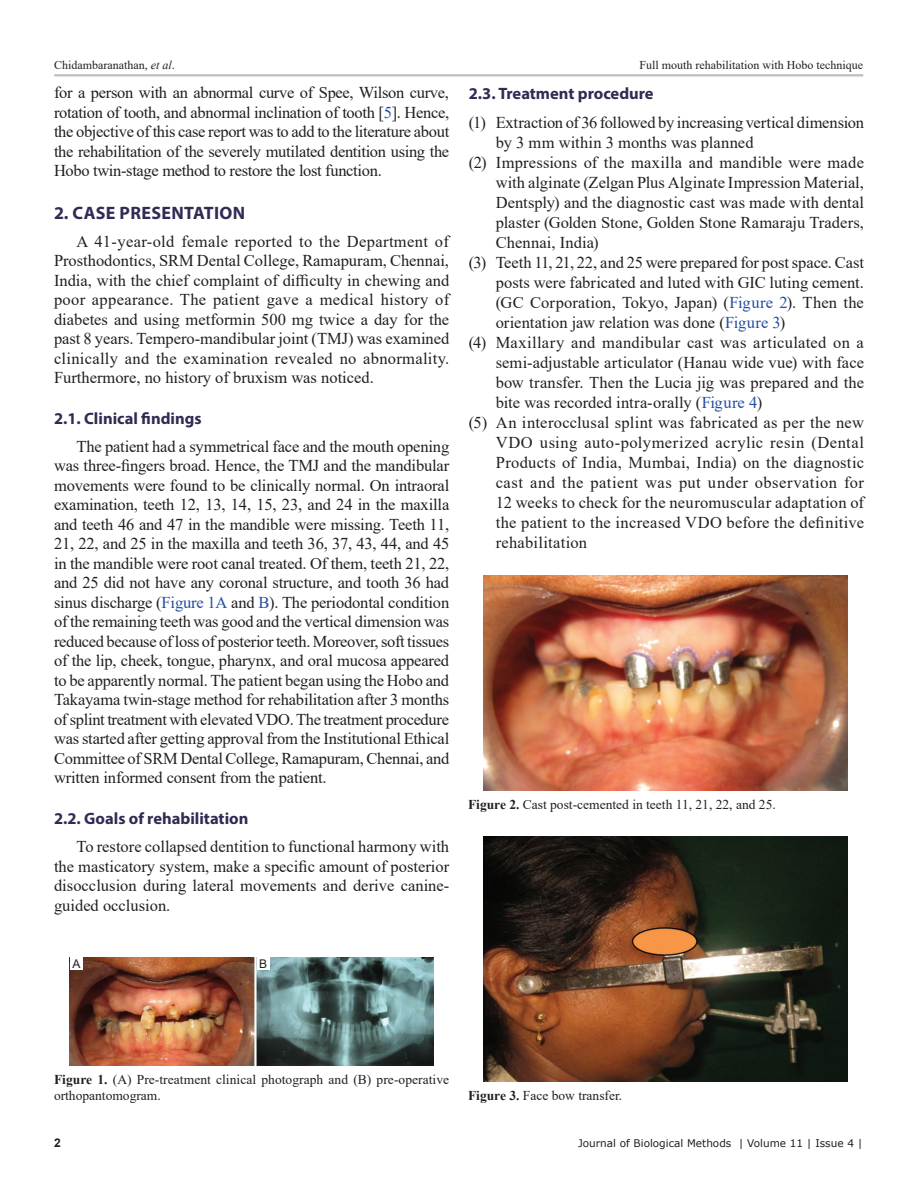
<style>
.page{position:relative;width:918px;height:1188px;background:#fff}
.page>*{position:absolute;margin:0;border:0;box-sizing:border-box;transform-origin:0 0}
.t1{font:700 18px "Myriad Pro";letter-spacing:.02em;color:#312b54}
.TX{font:16.5px/19.5px "Times New Roman";letter-spacing:-.005em;color:#231f20;text-align:justify}
.L{font:16.5px/20px "Times New Roman";color:#231f20;text-align:justify}
.t2{font:700 16.5px "Myriad Pro";color:#312b54}
.FGC{font:13.5px/16.5px "Times New Roman";color:#231f20}
.t3{font:12px "Times New Roman";color:#231f20}
.LABEL{font:12px "Arial";color:#231f20}
.FT{font:700 12px "Arial";color:#231f20}
.FT-2{font:10.5px "Verdana";color:#231f20}
.s1{font-style:italic}
.s2{color:#244ea1}
.s3{font-weight:700}
</style>
<div class="page">
<hr style="left:54px;top:74px;width:809px;height:2px;background:#bcbdc0">
<img style="left:484px;top:575px;width:363px;height:215px">
<img style="left:484px;top:837px;width:363px;height:245px">
<img style="left:70px;top:957px;width:363px;height:108px">
<div style="left:70px;top:957px;width:13px;height:13px;background:#fff"></div>
<div style="left:257px;top:957px;width:12px;height:13px;background:#fff"></div>
<p class="t3" style="left:54px;top:56px;width:122px">Chidambaranathan, <span class="s1">et al</span>.</p>
<p class="t3" style="left:640px;top:56px;width:225px">Full mouth rehabilitation with Hobo technique</p>
<p class="TX" style="left:54px;top:83px;width:397px">for a person with an abnormal curve of Spee, Wilson curve, rotation of tooth, and abnormal inclination of tooth [<span class="s2">5</span>]. Hence, the objective of this case report was to add to the literature about the rehabilitation of the severely mutilated dentition using the Hobo twin-stage method to restore the lost function.</p>
<h1 class="t1" style="left:54px;top:201px;width:193px">2. CASE PRESENTATION</h1>
<p class="TX" style="left:54px;top:231px;width:397px;text-indent:22px">A 41-year-old female reported to the Department of Prosthodontics, SRM Dental College, Ramapuram, Chennai, India, with the chief complaint of difficulty in chewing and poor appearance. The patient gave a medical history of diabetes and using metformin 500 mg twice a day for the past 8 years. Tempero-mandibular joint (TMJ) was examined clinically and the examination revealed no abnormality.<br>Furthermore, no history of bruxism was noticed.</p>
<h2 class="t2" style="left:54px;top:408px;width:149px">2.1. Clinical findings</h2>
<p class="TX" style="left:54px;top:436px;width:397px;text-indent:22px">The patient had a symmetrical face and the mouth opening was three-fingers broad. Hence, the TMJ and the mandibular movements were found to be clinically normal. On intraoral examination, teeth 12, 13, 14, 15, 23, and 24 in the maxilla and teeth 46 and 47 in the mandible were missing. Teeth 11, 21, 22, and 25 in the maxilla and teeth 36, 37, 43, 44, and 45 in the mandible were root canal treated. Of them, teeth 21, 22, and 25 did not have any coronal structure, and tooth 36 had sinus discharge (<span class="s2">Figure 1A</span> and <span class="s2">B</span>). The periodontal condition of the remaining teeth was good and the vertical dimension was reduced because of loss of posterior teeth. Moreover, soft tissues of the lip, cheek, tongue, pharynx, and oral mucosa appeared to be apparently normal. The patient began using the Hobo and Takayama twin-stage method for rehabilitation after 3 months of splint treatment with elevated VDO. The treatment procedure was started after getting approval from the Institutional Ethical Committee of SRM Dental College, Ramapuram, Chennai, and written informed consent from the patient.</p>
<h2 class="t2" style="left:54px;top:808px;width:196px">2.2. Goals of rehabilitation</h2>
<p class="TX" style="left:54px;top:836px;width:397px;text-indent:22px">To restore collapsed dentition to functional harmony with the masticatory system, make a specific amount of posterior disocclusion during lateral movements and derive canine&shy;guided occlusion.</p>
<h2 class="t2" style="left:469px;top:83px;width:186px">2.3. Treatment procedure</h2>
<p class="L" style="left:496px;top:112px;width:370px;text-indent:-27px">(1) Extraction of 36 followed by increasing vertical dimension by 3 mm within 3 months was planned</p>
<p class="L" style="left:496px;top:152px;width:370px;text-indent:-27px">(2) Impressions of the maxilla and mandible were made with alginate (Zelgan Plus Alginate Impression Material, Dentsply) and the diagnostic cast was made with dental plaster (Golden Stone, Golden Stone Ramaraju Traders, Chennai, India)</p>
<p class="L" style="left:496px;top:252px;width:370px;text-indent:-27px">(3) Teeth 11, 21, 22, and 25 were prepared for post space. Cast posts were fabricated and luted with GIC luting cement. (GC Corporation, Tokyo, Japan) (<span class="s2">Figure 2</span>). Then the orientation jaw relation was done (<span class="s2">Figure 3</span>)</p>
<p class="L" style="left:496px;top:332px;width:370px;text-indent:-27px">(4) Maxillary and mandibular cast was articulated on a semi-adjustable articulator (Hanau wide vue) with face bow transfer. Then the Lucia jig was prepared and the bite was recorded intra-orally (<span class="s2">Figure 4</span>)</p>
<p class="L" style="left:496px;top:412px;width:370px;text-indent:-27px">(5) An interocclusal splint was fabricated as per the new VDO using auto-polymerized acrylic resin (Dental Products of India, Mumbai, India) on the diagnostic cast and the patient was put under observation for 12 weeks to check for the neuromuscular adaptation of the patient to the increased VDO before the definitive rehabilitation</p>
<p class="FGC" style="left:468px;top:796px;width:309px"><span class="s3">Figure 2.</span> Cast post-cemented in teeth 11, 21, 22, and 25.</p>
<p class="LABEL" style="left:73px;top:955px;width:10px">A</p>
<p class="LABEL" style="left:259px;top:955px;width:10px">B</p>
<p class="FGC" style="left:54px;top:1070px;width:397px"><span class="s3">Figure 1.</span> (A) Pre-treatment clinical photograph and (B) pre-operative orthopantomogram.</p>
<p class="FGC" style="left:468px;top:1087px;width:156px"><span class="s3">Figure 3.</span> Face bow transfer.</p>
<p class="FT" style="left:54px;top:1135px;width:8px">2</p>
<p class="FT-2" style="left:578px;top:1136px;width:286px">Journal of Biological Methods | Volume 11 | Issue 4 |</p>
</div>
